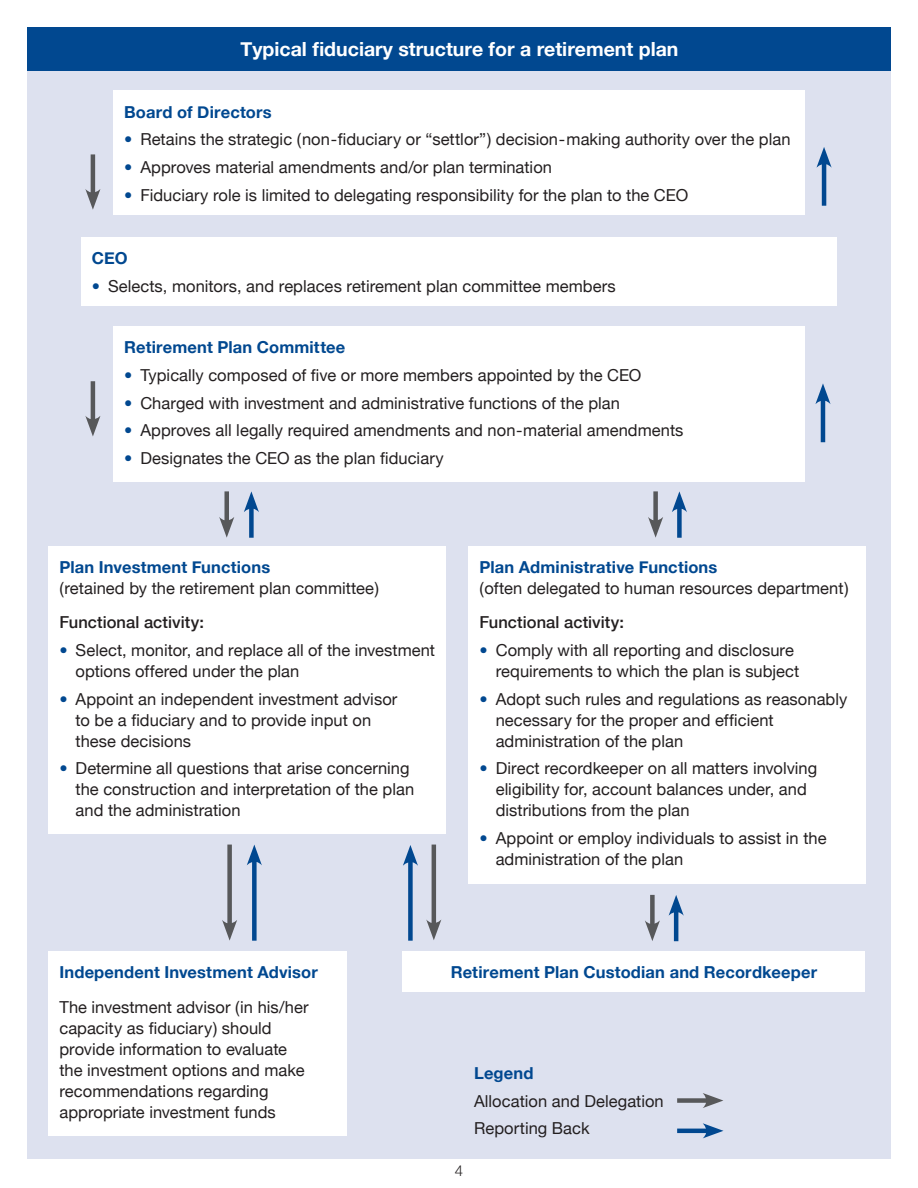
<style>
.page{position:relative;width:918px;height:1188px;background:#fff}
.page>*{position:absolute;margin:0;border:0;box-sizing:border-box;transform-origin:0 0}
.t1{font:700 19.5px "Helvetica Neue";color:#fff}
.Body_Copy{font:16.5px/21px "Helvetica Neue";color:#231f20}
.Body_Copy-2{font:700 16.5px "Helvetica Neue";letter-spacing:.01em;color:#014890}
.Body_Copy-3{font:500 16.5px "Helvetica Neue";letter-spacing:.005em;color:#231f20}
.Body_Copy-4{font:300 15px "Helvetica Neue";color:#231f20}
.s1{color:#014890}
.s2{font-weight:700;color:#014890}
</style>
<div class="page">
<div style="left:27px;top:28px;width:864px;height:1131px;background:#dde1ef"></div>
<div style="left:81px;top:238px;width:756px;height:68px;background:#fff"></div>
<div style="left:113px;top:326px;width:692px;height:156px;background:#fff"></div>
<div style="left:113px;top:91px;width:692px;height:124px;background:#fff"></div>
<hr style="left:822px;top:159px;width:4px;height:47px;background:#014890">
<svg style="left:816px;top:147px;width:16px;height:21px"></svg>
<hr style="left:821px;top:396px;width:4px;height:46px;background:#014890">
<svg style="left:815px;top:383px;width:16px;height:21px"></svg>
<hr style="left:91px;top:154px;width:4px;height:43px;background:#57585a">
<svg style="left:85px;top:189px;width:15px;height:21px"></svg>
<hr style="left:91px;top:381px;width:4px;height:43px;background:#57585a">
<svg style="left:85px;top:416px;width:15px;height:21px"></svg>
<div style="left:27px;top:27px;width:864px;height:43px;background:#014890"></div>
<div style="left:49px;top:546px;width:397px;height:288px;background:#fff"></div>
<div style="left:469px;top:546px;width:397px;height:337px;background:#fff"></div>
<div style="left:49px;top:951px;width:298px;height:185px;background:#fff"></div>
<div style="left:403px;top:951px;width:462px;height:41px;background:#fff"></div>
<div style="left:249px;top:504px;width:5px;height:34px;background:#014890"></div>
<svg style="left:244px;top:491px;width:15px;height:21px"></svg>
<div style="left:224px;top:491px;width:5px;height:34px;background:#57585a"></div>
<svg style="left:219px;top:517px;width:15px;height:21px"></svg>
<div style="left:677px;top:504px;width:5px;height:34px;background:#014890"></div>
<svg style="left:672px;top:491px;width:15px;height:21px"></svg>
<hr style="left:674px;top:907px;width:4px;height:34px;background:#014890">
<svg style="left:669px;top:895px;width:15px;height:21px"></svg>
<div style="left:653px;top:491px;width:5px;height:34px;background:#57585a"></div>
<svg style="left:648px;top:517px;width:15px;height:21px"></svg>
<div style="left:650px;top:895px;width:5px;height:34px;background:#57585a"></div>
<svg style="left:645px;top:920px;width:15px;height:21px"></svg>
<div style="left:408px;top:858px;width:5px;height:83px;background:#014890"></div>
<svg style="left:403px;top:845px;width:15px;height:21px"></svg>
<hr style="left:432px;top:845px;width:4px;height:83px;background:#57585a">
<svg style="left:426px;top:919px;width:15px;height:21px"></svg>
<div style="left:252px;top:857px;width:5px;height:84px;background:#014890"></div>
<svg style="left:247px;top:845px;width:15px;height:20px"></svg>
<div style="left:227px;top:845px;width:5px;height:83px;background:#57585a"></div>
<svg style="left:222px;top:920px;width:15px;height:21px"></svg>
<hr style="left:677px;top:1129px;width:34px;height:4px;background:#014890">
<svg style="left:703px;top:1123px;width:20px;height:15px"></svg>
<div style="left:677px;top:1098px;width:34px;height:5px;background:#57585a"></div>
<svg style="left:703px;top:1093px;width:20px;height:15px"></svg>
<p class="t1" style="left:241px;top:37px;width:439px">Typical fiduciary structure for a retirement plan</p>
<p class="Body_Copy-2" style="left:124px;top:102px;width:149px">Board of Directors</p>
<p class="Body_Copy" style="left:124px;top:129px;width:668px"><span class="s1">•</span> Retains the strategic (non-fiduciary or “settlor”) decision-making authority over the plan</p>
<p class="Body_Copy" style="left:124px;top:157px;width:429px"><span class="s1">•</span> Approves material amendments and/or plan termination</p>
<p class="Body_Copy" style="left:124px;top:184px;width:566px"><span class="s1">•</span> Fiduciary role is limited to delegating responsibility for the plan to the CEO</p>
<p class="Body_Copy-2" style="left:92px;top:248px;width:37px">CEO</p>
<p class="Body_Copy" style="left:92px;top:276px;width:526px"><span class="s1">•</span> Selects, monitors, and replaces retirement plan committee members</p>
<p class="Body_Copy-2" style="left:124px;top:337px;width:223px">Retirement Plan Committee</p>
<p class="Body_Copy" style="left:124px;top:364px;width:519px"><span class="s1">•</span> Typically composed of five or more members appointed by the CEO</p>
<p class="Body_Copy" style="left:124px;top:392px;width:497px"><span class="s1">•</span> Charged with investment and administrative functions of the plan</p>
<p class="Body_Copy" style="left:124px;top:420px;width:561px"><span class="s1">•</span> Approves all legally required amendments and non-material amendments</p>
<p class="Body_Copy" style="left:124px;top:447px;width:321px"><span class="s1">•</span> Designates the CEO as the plan fiduciary</p>
<p class="Body_Copy" style="left:59px;top:556px;width:321px"><span class="s2">Plan Investment Functions<br></span>(retained by the retirement plan committee)</p>
<p class="Body_Copy-3" style="left:59px;top:612px;width:146px">Functional activity:</p>
<p class="Body_Copy" style="left:76px;top:639px;width:361px;text-indent:-16px"><span class="s1">•</span> Select, monitor, and replace all of the investment options offered under the plan</p>
<p class="Body_Copy" style="left:76px;top:688px;width:323px;text-indent:-16px"><span class="s1">•</span> Appoint an independent investment advisor to be a fiduciary and to provide input on these decisions</p>
<p class="Body_Copy" style="left:76px;top:758px;width:340px;text-indent:-16px"><span class="s1">•</span> Determine all questions that arise concerning the construction and interpretation of the plan and the administration</p>
<p class="Body_Copy" style="left:480px;top:556px;width:371px"><span class="s2">Plan Administrative Functions<br></span>(often delegated to human resources department)</p>
<p class="Body_Copy-3" style="left:480px;top:612px;width:146px">Functional activity:</p>
<p class="Body_Copy" style="left:496px;top:639px;width:305px;text-indent:-16px"><span class="s1">•</span> Comply with all reporting and disclosure requirements to which the plan is subject</p>
<p class="Body_Copy" style="left:496px;top:688px;width:353px;text-indent:-16px"><span class="s1">•</span> Adopt such rules and regulations as reasonably necessary for the proper and efficient administration of the plan</p>
<p class="Body_Copy" style="left:496px;top:758px;width:323px;text-indent:-16px"><span class="s1">•</span> Direct recordkeeper on all matters involving eligibility for, account balances under, and distributions from the plan</p>
<p class="Body_Copy" style="left:496px;top:828px;width:332px;text-indent:-16px"><span class="s1">•</span> Appoint or employ individuals to assist in the administration of the plan</p>
<p class="Body_Copy-2" style="left:59px;top:962px;width:260px">Independent Investment Advisor</p>
<p class="Body_Copy" style="left:59px;top:996px;width:251px">The investment advisor (in his/her capacity as fiduciary) should provide information to evaluate the investment options and make recommendations regarding appropriate investment funds</p>
<p class="Body_Copy-2" style="left:451px;top:962px;width:368px">Retirement Plan Custodian and Recordkeeper</p>
<p class="Body_Copy-4" style="left:455px;top:1161px;width:10px">4</p>
<p class="Body_Copy-2" style="left:474px;top:1063px;width:61px">Legend</p>
<p class="Body_Copy" style="left:474px;top:1090px;width:191px">Allocation and Delegation</p>
<p class="Body_Copy" style="left:474px;top:1118px;width:117px">Reporting Back</p>
</div>
